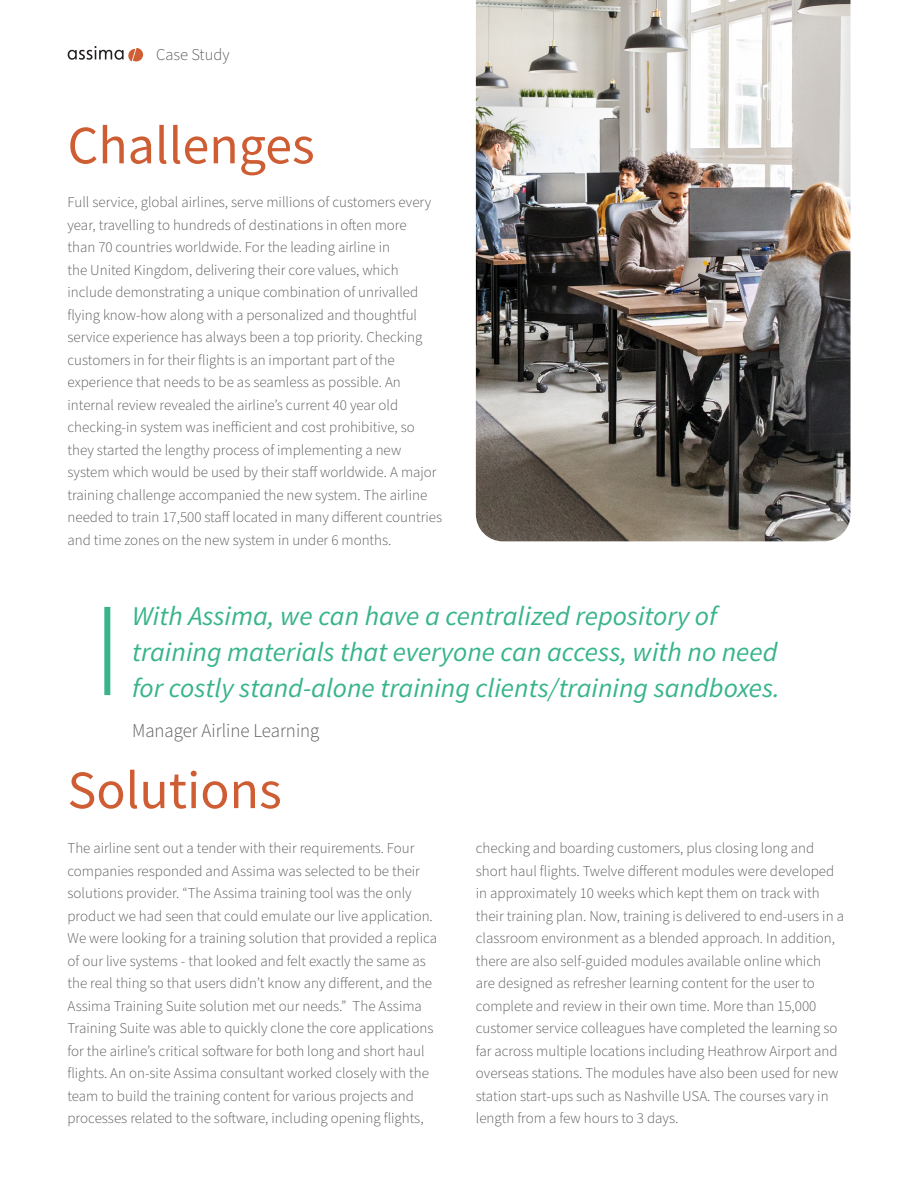
<style>
.page{position:relative;width:918px;height:1188px;background:#fff}
.page>*{position:absolute;margin:0;border:0;box-sizing:border-box;transform-origin:0 0}
.t1{font:54px "Source Sans Pro";color:#cf5d33}
.t2{font:italic 27px/36px "Source Sans Pro";color:#37b48c}
.t3{font:300 19.5px "Source Sans Pro";color:#57585a}
.t4{font:300 16.5px "Source Sans Pro";color:#57585a}
.t5{font:300 15px/22.5px "Source Sans Pro";color:#57585a}
</style>
<div class="page">
<svg style="left:68px;top:46px;width:75px;height:15px"></svg>
<img style="left:476px;top:0;width:374px;height:541px">
<div style="left:104px;top:607px;width:6px;height:88px;background:#37b48c"></div>
<p class="t4" style="left:156px;top:43px;width:75px">Case Study</p>
<p class="t1" style="left:68px;top:111px;width:249px">Challenges</p>
<p class="t5" style="left:68px;top:191px;width:365px">Full service, global airlines, serve millions of customers every</p>
<p class="t5" style="left:68px;top:214px;width:371px">year, travelling to hundreds of destinations in often more than 70 countries worldwide. For the leading airline in<br>the United Kingdom, delivering their core values, which include demonstrating a unique combination of unrivalled flying know-how along with a personalized and thoughtful service experience has always been a top priority. Checking customers in for their flights is an important part of the experience that needs to be as seamless as possible. An internal review revealed the airline’s current 40 year old checking-in system was inefficient and cost prohibitive, so they started the lengthy process of implementing a new system which would be used by their staff worldwide. A major training challenge accompanied the new system. The airline</p>
<p class="t5" style="left:68px;top:506px;width:376px">needed to train 17,500 staff located in many different countries and time zones on the new system in under 6 months.</p>
<p class="t2" style="left:132px;top:598px;width:649px">With Assima, we can have a centralized repository of training materials that everyone can access, with no need for costly stand-alone training clients/training sandboxes.</p>
<p class="t3" style="left:132px;top:718px;width:189px">Manager Airline Learning</p>
<p class="t1" style="left:68px;top:756px;width:216px">Solutions</p>
<p class="t5" style="left:68px;top:838px;width:349px">The airline sent out a tender with their requirements. Four</p>
<p class="t5" style="left:68px;top:860px;width:371px">companies responded and Assima was selected to be their solutions provider. “The Assima training tool was the only product we had seen that could emulate our live application.<br>We were looking for a training solution that provided a replica of our live systems - that looked and felt exactly the same as the real thing so that users didn’t know any different, and the Assima Training Suite solution met our needs.” The Assima Training Suite was able to quickly clone the core applications for the airline’s critical software for both long and short haul flights. An on-site Assima consultant worked closely with the team to build the training content for various projects and processes related to the software, including opening flights,</p>
<p class="t5" style="left:476px;top:838px;width:370px">checking and boarding customers, plus closing long and short haul flights. Twelve different modules were developed in approximately 10 weeks which kept them on track with their training plan. Now, training is delivered to end-users in a classroom environment as a blended approach. In addition, there are also self-guided modules available online which<br>are designed as refresher learning content for the user to complete and review in their own time. More than 15,000 customer service colleagues have completed the learning so far across multiple locations including Heathrow Airport and overseas stations. The modules have also been used for new</p>
<p class="t5" style="left:476px;top:1085px;width:354px">station start-ups such as Nashville USA. The courses vary in length from a few hours to 3 days.</p>
</div>
